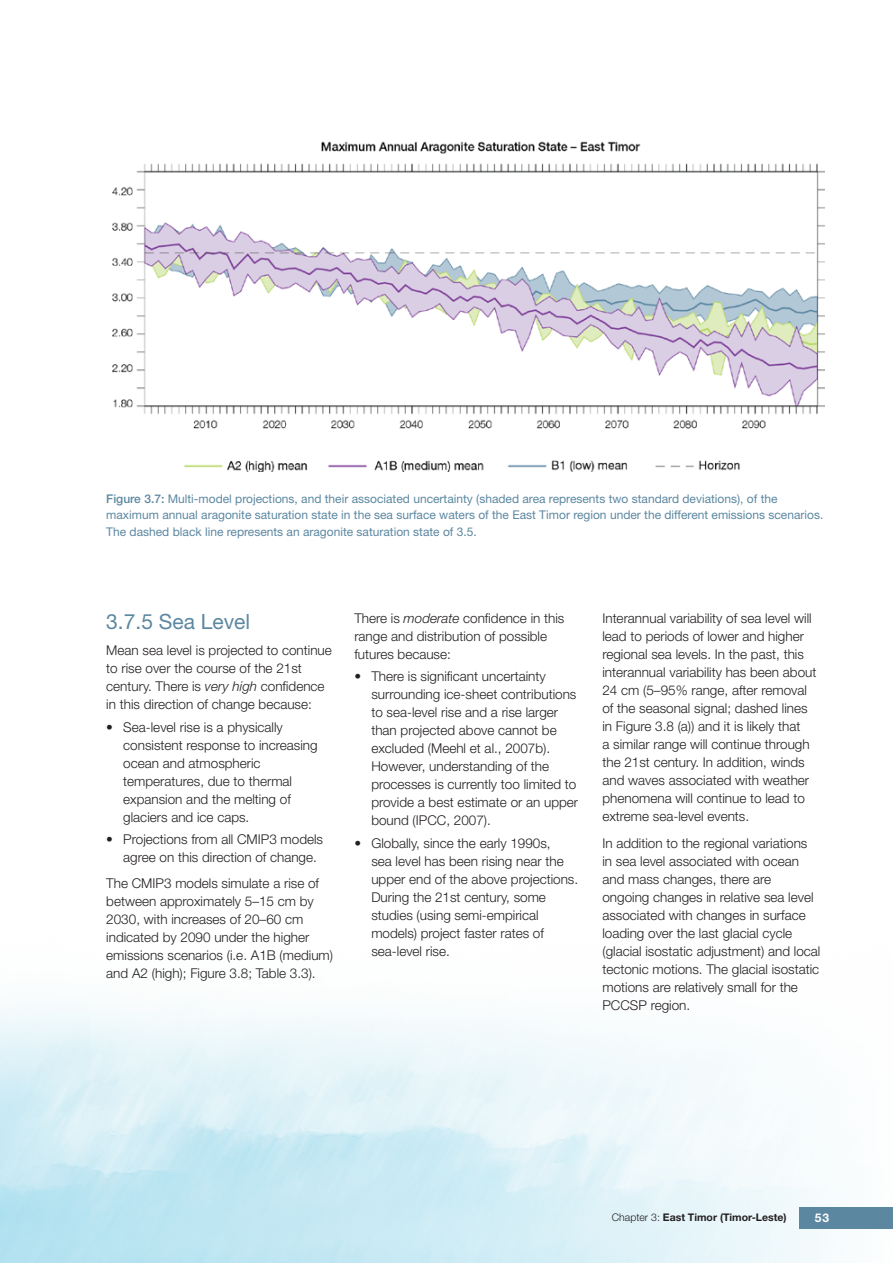
<style>
.page{position:relative;width:893px;height:1263px;background:#fff}
.page>*{position:absolute;margin:0;border:0;box-sizing:border-box;transform-origin:0 0}
.heading_1{font:21px "Helvetica Neue";color:#5c87a1}
.body{font:300 13.5px/18px "Helvetica Neue";color:#231f20}
.t1{font:12px/16.5px "Helvetica Neue";color:#5c87a1}
.t2{font:700 12px "Helvetica Neue";color:#fff}
.t3{font:700 10.5px "Helvetica Neue";color:#231f20}
.s1{font-weight:500}
.s2{font-style:italic}
.s3{font-weight:300}
</style>
<div class="page">
<img style="left:0;top:1005px;width:893px;height:258px">
<img style="left:113px;top:141px;width:712px;height:331px">
<div style="left:799px;top:1208px;width:94px;height:21px;background:#5c87a1"></div>
<p class="t1" style="left:106px;top:490px;width:719px"><span class="s1">Figure 3.7:</span> Multi-model projections, and their associated uncertainty (shaded area represents two standard deviations), of the maximum annual aragonite saturation state in the sea surface waters of the East Timor region under the different emissions scenarios.<br>The dashed black line represents an aragonite saturation state of 3.5.</p>
<p class="heading_1" style="left:106px;top:609px;width:145px">3.7.5 Sea Level</p>
<p class="body" style="left:106px;top:641px;width:227px">Mean sea level is projected to continue to rise over the course of the 21st century. There is <span class="s2">very high</span> confidence in this direction of change because:</p>
<p class="body" style="left:123px;top:717px;width:196px;text-indent:-17px">• Sea-level rise is a physically consistent response to increasing ocean and atmospheric temperatures, due to thermal expansion and the melting of glaciers and ice caps.</p>
<p class="body" style="left:123px;top:830px;width:201px;text-indent:-17px">• Projections from all CMIP3 models agree on this direction of change.</p>
<p class="body" style="left:106px;top:874px;width:228px">The CMIP3 models simulate a rise of between approximately 5–15 cm by 2030, with increases of 20–60 cm indicated by 2090 under the higher emissions scenarios (i.e. A1B (medium) and A2 (high); Figure 3.8; Table 3.3).</p>
<p class="body" style="left:354px;top:609px;width:212px">There is <span class="s2">moderate</span> confidence in this range and distribution of possible futures because:</p>
<p class="body" style="left:371px;top:667px;width:208px;text-indent:-17px">• There is significant uncertainty surrounding ice-sheet contributions to sea-level rise and a rise larger than projected above cannot be excluded (Meehl et al., 2007b).<br>However, understanding of the processes is currently too limited to provide a best estimate or an upper bound (IPCC, 2007).</p>
<p class="body" style="left:371px;top:833px;width:208px;text-indent:-17px">• Globally, since the early 1990s,<br>sea level has been rising near the upper end of the above projections.<br>During the 21st century, some studies (using semi-empirical models) project faster rates of sea‑level rise.</p>
<p class="body" style="left:602px;top:609px;width:216px">Interannual variability of sea level will lead to periods of lower and higher regional sea levels. In the past, this interannual variability has been about 24 cm (5–95% range, after removal of the seasonal signal; dashed lines in Figure 3.8 (a)) and it is likely that<br>a similar range will continue through the 21st century. In addition, winds and waves associated with weather phenomena will continue to lead to extreme sea-level events.</p>
<p class="body" style="left:602px;top:833px;width:220px">In addition to the regional variations in sea level associated with ocean and mass changes, there are ongoing changes in relative sea level associated with changes in surface loading over the last glacial cycle (glacial isostatic adjustment) and local tectonic motions. The glacial isostatic motions are relatively small for the PCCSP region.</p>
<p class="t3" style="left:612px;top:1211px;width:176px"><span class="s3">Chapter 3:</span> East Timor (Timor-Leste)</p>
<p class="t2" style="left:815px;top:1210px;width:16px">53</p>
</div>
